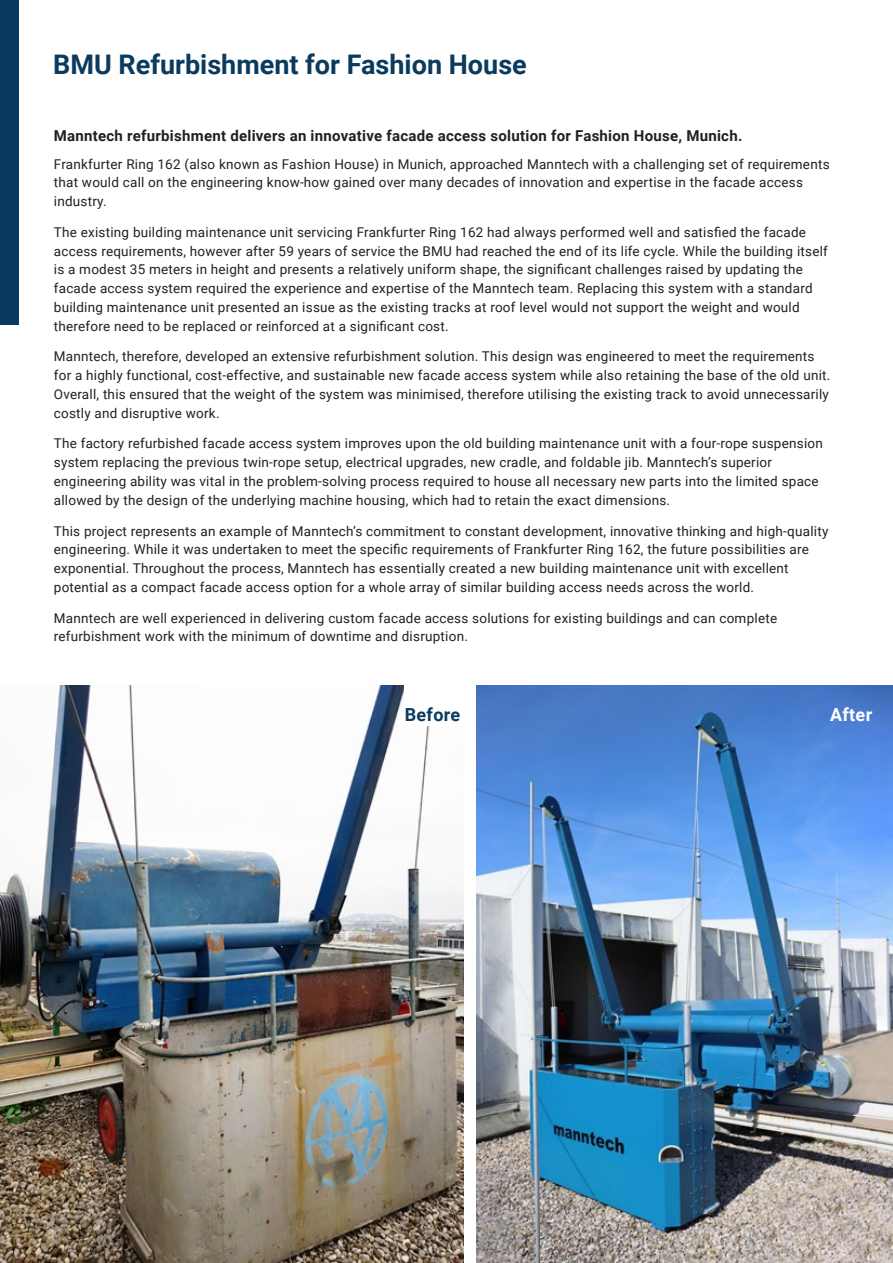
<style>
.page{position:relative;width:893px;height:1263px;background:#fff}
.page>*{position:absolute;margin:0;border:0;box-sizing:border-box;transform-origin:0 0}
.t1{font:700 27px "Roboto";color:#0a3b5f}
.body_text{font:700 18px "Roboto";letter-spacing:.015em;color:#0a3b5f}
.body_text-2{font:700 18px "Roboto";letter-spacing:.015em;color:#fff}
.BLUE_BODY_TEXT{font:700 15px "Roboto";letter-spacing:.015em;color:#231f20}
.body_text-3{font:13.5px/18.8px "Roboto";letter-spacing:.015em;color:#231f20}
</style>
<div class="page">
<img style="left:1px;top:685px;width:462px;height:578px">
<div style="left:404px;top:685px;width:59px;height:41px;background:#fff"></div>
<img style="left:476px;top:685px;width:417px;height:578px">
<div style="left:0;top:0;width:19px;height:324px;background:#0a3b5f"></div>
<p class="t1" style="left:53px;top:46px;width:475px">BMU Refurbishment for Fashion House</p>
<p class="BLUE_BODY_TEXT" style="left:54px;top:125px;width:690px">Manntech refurbishment delivers an innovative facade access solution for Fashion House, Munich.</p>
<p class="body_text-3" style="left:54px;top:154px;width:777px">Frankfurter Ring 162 (also known as Fashion House) in Munich, approached Manntech with a challenging set of requirements that would call on the engineering know-how gained over many decades of innovation and expertise in the facade access industry.</p>
<p class="body_text-3" style="left:54px;top:222px;width:776px">The existing building maintenance unit servicing Frankfurter Ring 162 had always performed well and satisfied the facade access requirements, however after 59 years of service the BMU had reached the end of its life cycle. While the building itself is a modest 35 meters in height and presents a relatively uniform shape, the significant challenges raised by updating the facade access system required the experience and expertise of the Manntech team. Replacing this system with a standard building maintenance unit presented an issue as the existing tracks at roof level would not support the weight and would therefore need to be replaced or reinforced at a significant cost.</p>
<p class="body_text-3" style="left:54px;top:347px;width:778px">Manntech, therefore, developed an extensive refurbishment solution. This design was engineered to meet the requirements for a highly functional, cost-effective, and sustainable new facade access system while also retaining the base of the old unit.<br>Overall, this ensured that the weight of the system was minimised, therefore utilising the existing track to avoid unnecessarily costly and disruptive work.</p>
<p class="body_text-3" style="left:54px;top:434px;width:770px">The factory refurbished facade access system improves upon the old building maintenance unit with a four-rope suspension system replacing the previous twin-rope setup, electrical upgrades, new cradle, and foldable jib. Manntech’s superior engineering ability was vital in the problem-solving process required to house all necessary new parts into the limited space allowed by the design of the underlying machine housing, which had to retain the exact dimensions.</p>
<p class="body_text-3" style="left:54px;top:521px;width:776px">This project represents an example of Manntech’s commitment to constant development, innovative thinking and high-quality engineering. While it was undertaken to meet the specific requirements of Frankfurter Ring 162, the future possibilities are exponential. Throughout the process, Manntech has essentially created a new building maintenance unit with excellent potential as a compact facade access option for a whole array of similar building access needs across the world.</p>
<p class="body_text-3" style="left:54px;top:608px;width:725px">Manntech are well experienced in delivering custom facade access solutions for existing buildings and can complete refurbishment work with the minimum of downtime and disruption.</p>
<p class="body_text" style="left:405px;top:701px;width:57px">Before</p>
<p class="body_text-2" style="left:830px;top:701px;width:44px">After</p>
</div>
